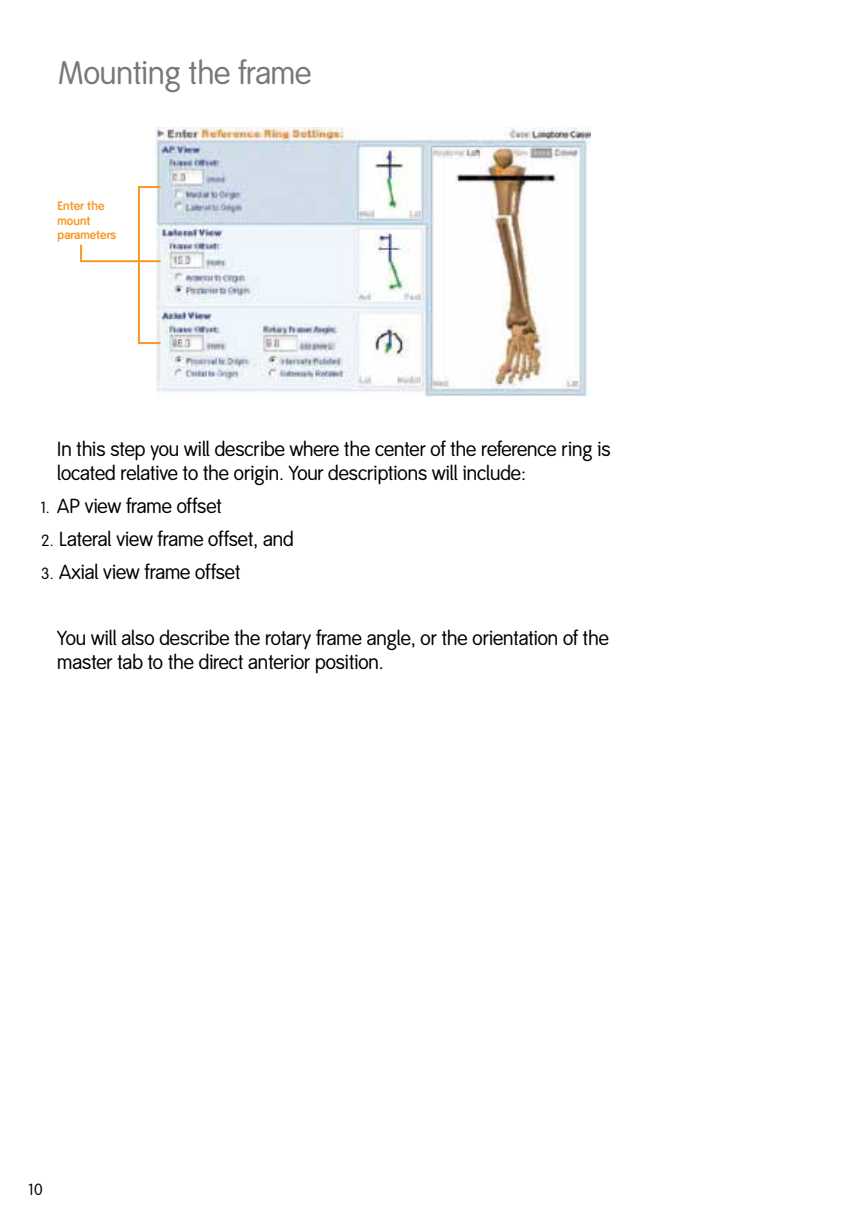
<style>
.page{position:relative;width:864px;height:1224px;background:#fff}
.page>*{position:absolute;margin:0;border:0;box-sizing:border-box;transform-origin:0 0}
.t1{font:32px "Smith&Nephew";color:#77787b}
.t2{font:20px/24px "Smith&Nephew";color:#000}
.t3{font:16px "Smith&Nephew";color:#000}
.t4{font:700 12px/14.4px "Smith&Nephew";color:#f89728}
.s1{font-size:16px}
</style>
<div class="page">
<img style="left:156px;top:128px;width:434px;height:269px">
<svg style="left:80px;top:185px;width:83px;height:160px"></svg>
<h1 class="t1" style="left:58px;top:54px;width:255px">Mounting the frame</h1>
<p class="t4" style="left:58px;top:199px;width:60px">Enter the mount parameters</p>
<p class="t2" style="left:57px;top:438px;width:555px">In this step you will describe where the center of the reference ring is located relative to the origin. Your descriptions will include:</p>
<p class="t2" style="left:41px;top:495px;width:182px"><span class="s1">1.</span> AP view frame offset</p>
<p class="t2" style="left:41px;top:528px;width:254px"><span class="s1">2.</span> Lateral view frame offset, and</p>
<p class="t2" style="left:41px;top:561px;width:200px"><span class="s1">3.</span> Axial view frame offset</p>
<p class="t2" style="left:57px;top:627px;width:553px">You will also describe the rotary frame angle, or the orientation of the master tab to the direct anterior position.</p>
<p class="t3" style="left:29px;top:1180px;width:15px">10</p>
</div>
